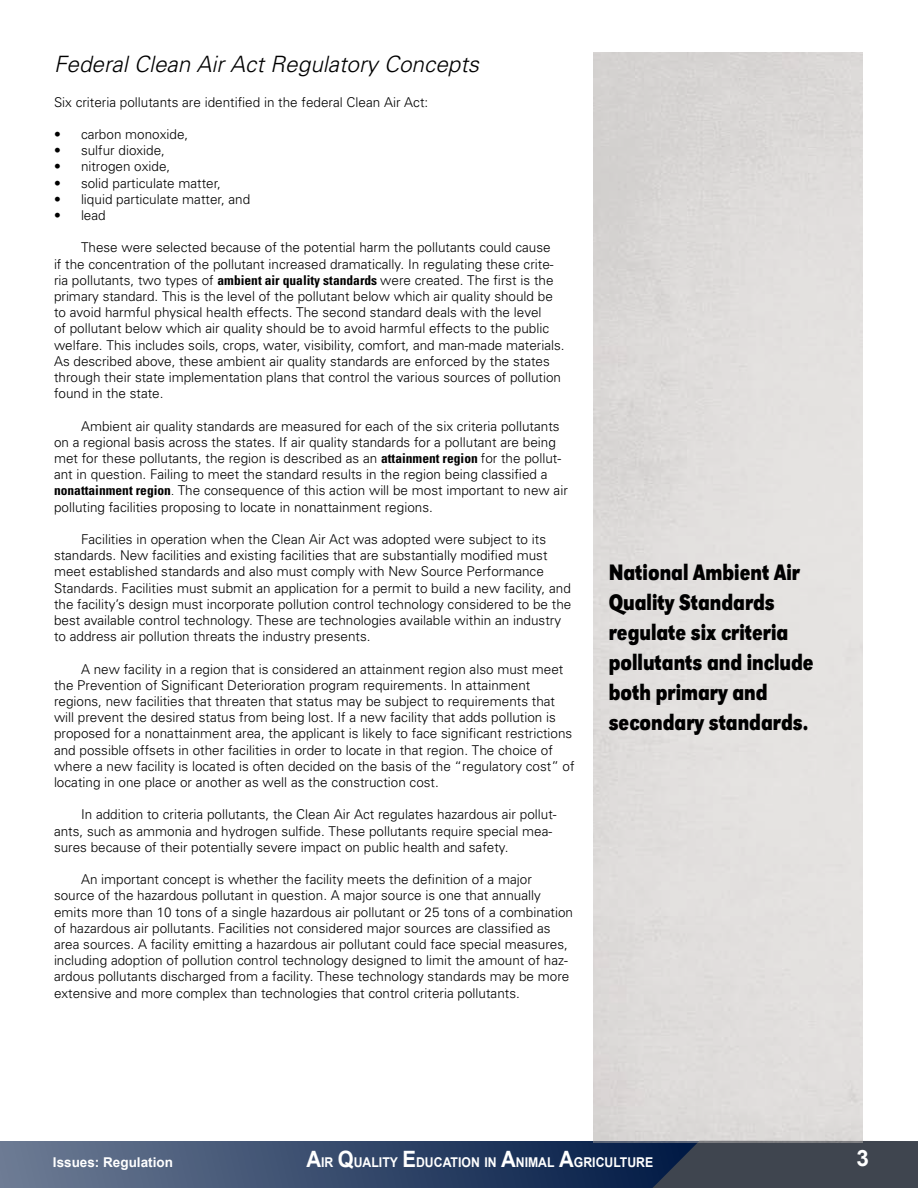
<style>
.page{position:relative;width:918px;height:1188px;background:#fff}
.page>*{position:absolute;margin:0;border:0;box-sizing:border-box;transform-origin:0 0}
.t1{font:700 23.25px/30px "URW Grotesk T";color:#000;scale:.8 1}
.t2{font:italic 300 22.5px "Univers";color:#000}
.t3{font:700 22.5px "Arial";color:#fff}
.t4{font:300 13.5px/16.2px "Univers";color:#000}
.t5{font:700 13.5px "Arial";color:#fff;scale:.91 1}
.t6{font:700 13.5px "Arial";color:#fff}
.s1{font-weight:700;font-stretch:condensed}
.s2{font-stretch:condensed}
.s3{font-size:22.5px}
</style>
<div class="page">
<div style="left:0;top:1141px;width:706px;height:47px;background:linear-gradient(to right,#6d7c94,#001843)"></div>
<svg style="left:653px;top:1141px;width:265px;height:47px"></svg>
<h2 class="t2" style="left:54px;top:51px;width:427px">Federal Clean Air Act Regulatory Concepts</h2>
<p class="t4" style="left:54px;top:93px;width:376px">Six criteria pollutants are identified in the federal Clean Air Act:</p>
<p class="t4" style="left:54px;top:126px;width:136px">• carbon monoxide,</p>
<p class="t4" style="left:54px;top:142px;width:113px">• sulfur dioxide,</p>
<p class="t4" style="left:54px;top:158px;width:118px">• nitrogen oxide,</p>
<p class="t4" style="left:54px;top:174px;width:169px">• solid particulate matter,</p>
<p class="t4" style="left:54px;top:191px;width:198px">• liquid particulate matter, and</p>
<p class="t4" style="left:54px;top:207px;width:53px">• lead</p>
<p class="t4" style="left:54px;top:239px;width:512px;text-indent:27px">These were selected because of the potential harm the pollutants could cause<br>if the concentration of the pollutant increased dramatically. In regulating these crite&shy;ria pollutants, two types of <span class="s1">ambient air quality standards</span> were created. The first is the primary standard. This is the level of the pollutant below which air quality should be to avoid harmful physical health effects. The second standard deals with the level<br>of pollutant below which air quality should be to avoid harmful effects to the public welfare. This includes soils, crops, water, visibility, comfort, and man-made materials.<br>As described above, these ambient air quality standards are enforced by the states through their state implementation plans that control the various sources of pollution found in the state.</p>
<p class="t4" style="left:54px;top:417px;width:515px;text-indent:27px">Ambient air quality standards are measured for each of the six criteria pollutants on a regional basis across the states. If air quality standards for a pollutant are being met for these pollutants, the region is described as an <span class="s1">attainment region</span> for the pollut&shy;ant in question. Failing to meet the standard results in the region being classified a <span class="s1">nonattainment region</span><span class="s2">.</span> The consequence of this action will be most important to new air polluting facilities proposing to locate in nonattainment regions.</p>
<p class="t4" style="left:54px;top:531px;width:519px;text-indent:27px">Facilities in operation when the Clean Air Act was adopted were subject to its standards. New facilities and existing facilities that are substantially modified must meet established standards and also must comply with New Source Performance Standards. Facilities must submit an application for a permit to build a new facility, and the facility’s design must incorporate pollution control technology considered to be the best available control technology. These are technologies available within an industry to address air pollution threats the industry presents.</p>
<p class="t4" style="left:54px;top:660px;width:522px;text-indent:27px">A new facility in a region that is considered an attainment region also must meet the Prevention of Significant Deterioration program requirements. In attainment regions, new facilities that threaten that status may be subject to requirements that will prevent the desired status from being lost. If a new facility that adds pollution is proposed for a nonattainment area, the applicant is likely to face significant restrictions and possible offsets in other facilities in order to locate in that region. The choice of where a new facility is located is often decided on the basis of the “regulatory cost” of locating in one place or another as well as the construction cost.</p>
<p class="t4" style="left:54px;top:806px;width:504px;text-indent:27px">In addition to criteria pollutants, the Clean Air Act regulates hazardous air pollut&shy;ants, such as ammonia and hydrogen sulfide. These pollutants require special mea&shy;sures because of their potentially severe impact on public health and safety.</p>
<p class="t4" style="left:54px;top:871px;width:521px;text-indent:27px">An important concept is whether the facility meets the definition of a major source of the hazardous pollutant in question. A major source is one that annually emits more than 10 tons of a single hazardous air pollutant or 25 tons of a combination of hazardous air pollutants. Facilities not considered major sources are classified as area sources. A facility emitting a hazardous air pollutant could face special measures, including adoption of pollution control technology designed to limit the amount of haz&shy;ardous pollutants discharged from a facility. These technology standards may be more extensive and more complex than technologies that control criteria pollutants.</p>
<h1 class="t1" style="left:609px;top:557px;width:258px">National Ambient Air<br>Quality Standards regulate six criteria pollutants and include both primary and secondary standards.</h1>
<p class="t6" style="left:53px;top:1155px;width:122px">Issues: Regulation</p>
<p class="t5" style="left:306px;top:1155px;width:383px"><span class="s3">A</span>IR <span class="s3">Q</span>UALITY <span class="s3">E</span>DUCATION IN <span class="s3">A</span>NIMAL <span class="s3">A</span>GRICULTURE</p>
<h2 class="t3" style="left:857px;top:1145px;width:14px">3</h2>
</div>
